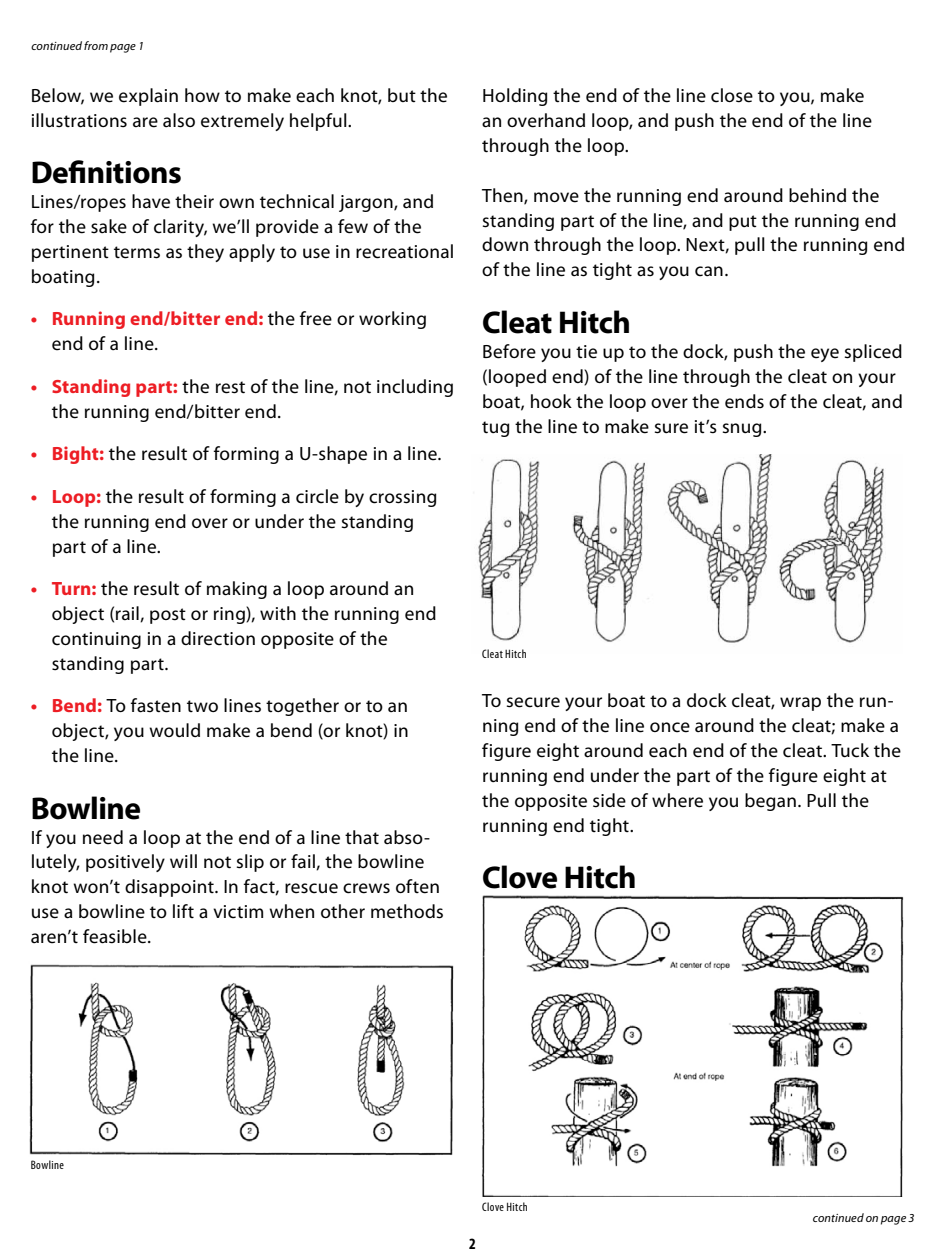
<style>
.page{position:relative;width:945px;height:1260px;background:#fff}
.page>*{position:absolute;margin:0;border:0;box-sizing:border-box;transform-origin:0 0}
.t1{font:700 31.5px "Myriad Pro";letter-spacing:-.015em;color:#000}
.t2{font:19.25px/24.8px "Myriad Pro";letter-spacing:.015em;color:#000}
.t3{font:700 condensed 15.75px "Myriad Pro";color:#000}
.t4{font:italic 12.25px "Myriad Pro";letter-spacing:.015em;color:#000}
.t5{font:condensed 12.25px "Myriad Pro";letter-spacing:.035em;color:#000}
.s1{font-weight:700;color:#ed1d24}
</style>
<div class="page">
<img style="left:473px;top:454px;width:411px;height:189px">
<img style="left:481px;top:896px;width:423px;height:301px">
<img style="left:29px;top:964px;width:425px;height:191px">
<p class="t4" style="left:32px;top:39px;width:114px">continued from page 1</p>
<p class="t2" style="left:31px;top:83px;width:419px">Below, we explain how to make each knot, but the illustrations are also extremely helpful.</p>
<h1 class="t1" style="left:31px;top:152px;width:153px">Definitions</h1>
<p class="t2" style="left:31px;top:189px;width:425px">Lines/ropes have their own technical jargon, and for the sake of clarity, we’ll provide a few of the pertinent terms as they apply to use in recreational boating.</p>
<p class="t2" style="left:52px;top:306px;width:377px;text-indent:-21px"><span class="s1">• Running end/bitter end:</span> the free or working end of a line.</p>
<p class="t2" style="left:52px;top:374px;width:404px;text-indent:-21px"><span class="s1">• Standing part:</span> the rest of the line, not including the running end/bitter end.</p>
<p class="t2" style="left:31px;top:441px;width:412px"><span class="s1">• Bight:</span> the result of forming a U-shape in a line.</p>
<p class="t2" style="left:52px;top:483px;width:387px;text-indent:-21px"><span class="s1">• Loop:</span> the result of forming a circle by crossing the running end over or under the standing part of a line.</p>
<p class="t2" style="left:52px;top:576px;width:386px;text-indent:-21px"><span class="s1">• Turn:</span> the result of making a loop around an object (rail, post or ring), with the running end continuing in a direction opposite of the standing part.</p>
<p class="t2" style="left:52px;top:693px;width:359px;text-align:justify;text-indent:-21px"><span class="s1">• Bend:</span> To fasten two lines together or to an object, you would make a bend (or knot) in the line.</p>
<h1 class="t1" style="left:31px;top:787px;width:112px">Bowline</h1>
<p class="t2" style="left:31px;top:824px;width:415px">If you need a loop at the end of a line that abso&shy;lutely, positively will not slip or fail, the bowline knot won’t disappoint. In fact, rescue crews often use a bowline to lift a victim when other methods aren’t feasible.</p>
<p class="t2" style="left:482px;top:83px;width:392px">Holding the end of the line close to you, make an overhand loop, and push the end of the line through the loop.</p>
<p class="t2" style="left:482px;top:182px;width:425px">Then, move the running end around behind the standing part of the line, and put the running end down through the loop. Next, pull the running end of the line as tight as you can.</p>
<h1 class="t1" style="left:482px;top:302px;width:150px">Cleat Hitch</h1>
<p class="t2" style="left:482px;top:339px;width:422px">Before you tie up to the dock, push the eye spliced (looped end) of the line through the cleat on your boat, hook the loop over the ends of the cleat, and tug the line to make sure it’s snug.</p>
<p class="t5" style="left:482px;top:646px;width:46px">Cleat Hitch</p>
<p class="t2" style="left:482px;top:688px;width:421px">To secure your boat to a dock cleat, wrap the run&shy;ning end of the line once around the cleat; make a figure eight around each end of the cleat. Tuck the running end under the part of the figure eight at the opposite side of where you began. Pull the running end tight.</p>
<h1 class="t1" style="left:482px;top:857px;width:156px">Clove Hitch</h1>
<p class="t5" style="left:31px;top:1158px;width:35px">Bowline</p>
<p class="t5" style="left:482px;top:1199px;width:47px">Clove Hitch</p>
<p class="t3" style="left:469px;top:1234px;width:8px">2</p>
<p class="t4" style="left:813px;top:1210px;width:103px">continued on page 3</p>
</div>
